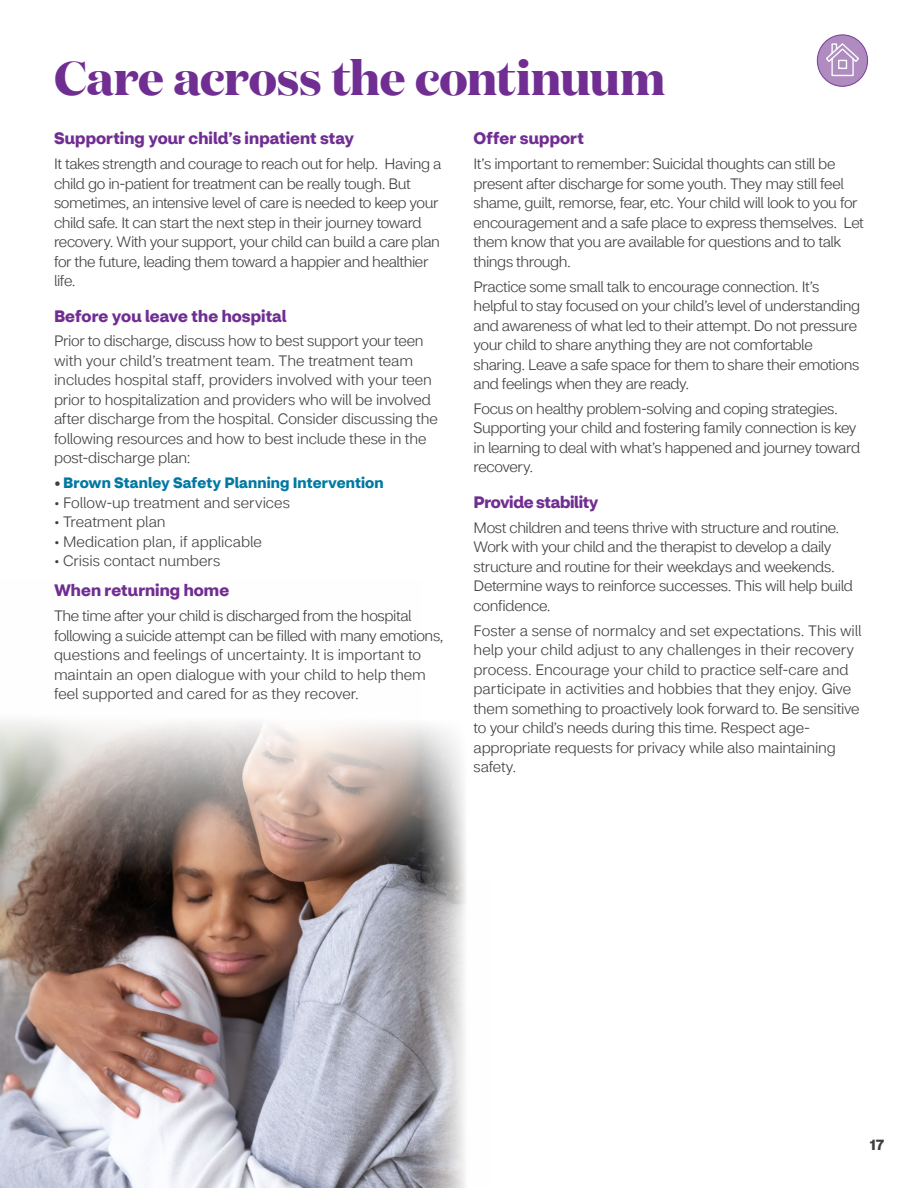
<style>
.page{position:relative;width:918px;height:1188px;background:#fff}
.page>*{position:absolute;margin:0;border:0;box-sizing:border-box;transform-origin:0 0}
.Page_Headline{font:700 48px "Domaine Display";letter-spacing:-.005em;color:#702d92}
.Body_headline{font:700 16.5px "CVS Health Sans";letter-spacing:.005em;color:#702d92}
.Body_headline-2{font:700 16.5px "CVS Health Sans";letter-spacing:-.02em;color:#702d92}
.Body{font:300 15px/19.5px "CVS Health Sans";letter-spacing:-.025em;color:#3e3e3f}
.Body-2{font:300 15px/19.5px "CVS Health Sans";letter-spacing:-.005em;color:#3e3e3f}
.Bullet_List{font:300 15px "CVS Health Sans";color:#3e3e3f}
.Bullet_List-2{font:700 15px "CVS Health Sans";letter-spacing:.01em;color:#0079a2}
.t1{font:700 15px "CVS Health Sans";color:#3e3e3f}
.s1{color:#3e3e3f}
</style>
<div class="page">
<div style="left:817px;top:35px;width:51px;height:51px;background:#b08bc0;border-radius:50%"></div>
<div style="left:817px;top:34px;width:51px;height:53px;border:1px solid #743f99;border-radius:50%"></div>
<svg style="left:825px;top:42px;width:35px;height:35px"></svg>
<img style="left:0;top:720px;width:466px;height:468px">
<h2 class="Page_Headline" style="left:54px;top:43px;width:613px">Care across the continuum</h2>
<h3 class="Body_headline" style="left:54px;top:128px;width:302px">Supporting your child’s inpatient stay</h3>
<p class="Body" style="left:54px;top:154px;width:389px">It takes strength and courage to reach out for help. Having a child go in-patient for treatment can be really tough. But sometimes, an intensive level of care is needed to keep your child safe. It can start the next step in their journey toward recovery. With your support, your child can build a care plan for the future, leading them toward a happier and healthier life.</p>
<h3 class="Body_headline" style="left:54px;top:305px;width:234px">Before you leave the hospital</h3>
<p class="Body" style="left:54px;top:332px;width:385px">Prior to discharge, discuss how to best support your teen with your child’s treatment team. The treatment team includes hospital staff, providers involved with your teen prior to hospitalization and providers who will be involved after discharge from the hospital. Consider discussing the following resources and how to best include these in the post-discharge plan:</p>
<p class="Bullet_List-2" style="left:54px;top:474px;width:331px"><span class="s1">•</span>Brown Stanley Safety Planning Intervention</p>
<p class="Bullet_List" style="left:54px;top:494px;width:238px">• Follow-up treatment and services</p>
<p class="Bullet_List" style="left:54px;top:513px;width:113px">• Treatment plan</p>
<p class="Bullet_List" style="left:54px;top:533px;width:209px">• Medication plan, if applicable</p>
<p class="Bullet_List" style="left:54px;top:552px;width:168px">• Crisis contact numbers</p>
<h3 class="Body_headline" style="left:54px;top:580px;width:177px">When returning home</h3>
<p class="Body" style="left:54px;top:606px;width:391px">The time after your child is discharged from the hospital following a suicide attempt can be filled with many emotions, questions and feelings of uncertainty. It is important to maintain an open dialogue with your child to help them feel supported and cared for as they recover.</p>
<h3 class="Body_headline" style="left:474px;top:128px;width:112px">Offer support</h3>
<p class="Body" style="left:474px;top:154px;width:392px">It’s important to remember: Suicidal thoughts can still be present after discharge for some youth. They may still feel shame, guilt, remorse, fear, etc. Your child will look to you for encouragement and a safe place to express themselves. Let them know that you are available for questions and to talk things through.</p>
<p class="Body" style="left:474px;top:277px;width:388px">Practice some small talk to encourage connection. It’s helpful to stay focused on your child’s level of understanding and awareness of what led to their attempt. Do not pressure your child to share anything they are not comfortable sharing. Leave a safe space for them to share their emotions and feelings when they are ready.</p>
<p class="Body" style="left:474px;top:399px;width:388px">Focus on healthy problem-solving and coping strategies.<br>Supporting your child and fostering family connection is key in learning to deal with what’s happened and journey toward recovery.</p>
<h3 class="Body_headline-2" style="left:474px;top:492px;width:127px">Provide stability</h3>
<p class="Body" style="left:474px;top:518px;width:381px">Most children and teens thrive with structure and routine.<br>Work with your child and the therapist to develop a daily structure and routine for their weekdays and weekends.<br>Determine ways to reinforce successes. This will help build confidence.</p>
<p class="Body-2" style="left:474px;top:621px;width:390px">Foster a sense of normalcy and set expectations. This will help your child adjust to any challenges in their recovery process. Encourage your child to practice self-care and participate in activities and hobbies that they enjoy. Give them something to proactively look forward to. Be sensitive to your child’s needs during this time. Respect age&shy;appropriate requests for privacy while also maintaining safety.</p>
<p class="t1" style="left:869px;top:1136px;width:17px">17</p>
</div>
